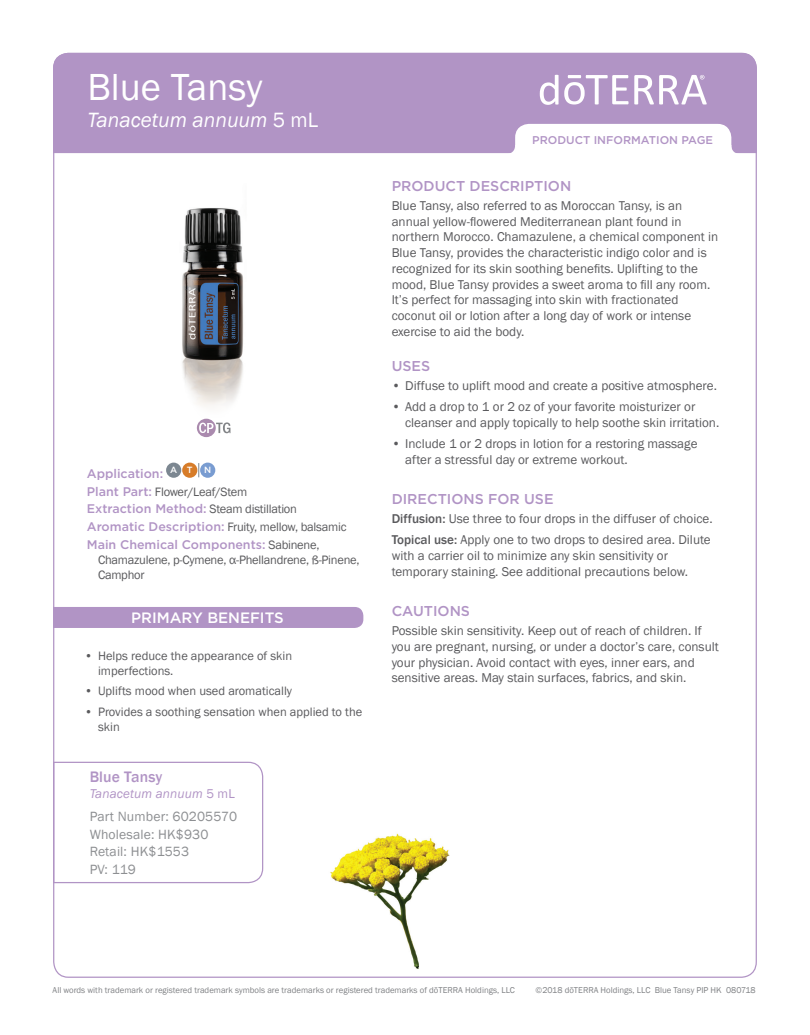
<style>
.page{position:relative;width:810px;height:1035px;background:#fff}
.page>*{position:absolute;margin:0;border:0;box-sizing:border-box;transform-origin:0 0}
.t1{font:38.75px "Franklin Gothic";color:#fff}
.t2{font:italic 21.25px "Franklin Gothic";color:#fff}
.t3{font:500 15.62px "Franklin Gothic";letter-spacing:.01em;color:#b194c5}
.t4{font:500 15px "Gotham";color:#fff}
.t5{font:500 14.25px "Gotham";color:#b194c5}
.t6{font:13.75px/17.5px "Franklin Gothic";letter-spacing:.01em;color:#8d8f92}
.t7{font:13.12px/15.8px "Franklin Gothic";color:#5a5a5d}
.t8{font:italic 13.12px "Franklin Gothic";letter-spacing:.01em;color:#b194c5}
.t9{font:12.5px/15px "Franklin Gothic";color:#5a5a5d}
.t10{font:12.5px/15px "Franklin Gothic";letter-spacing:-.02em;color:#5a5a5d}
.t11{font:500 12.5px "Gotham";color:#b194c5}
.t12{font:500 11.25px "Gotham";color:#b194c5}
.t13{font:500 9px "Gotham";color:#fff}
.t14{font:8.75px "Franklin Gothic";color:#808285}
.s1{font-style:normal}
.s2{font-family:"Gotham";font-weight:500;color:#b194c5}
.s3{font-family:"Franklin Gothic";font-weight:400;color:#5a5a5d}
.s4{font-weight:500}
</style>
<div class="page">
<div style="left:53px;top:53px;width:704px;height:100px;background:#b194c5"></div>
<svg style="left:540px;top:75px;width:167px;height:30px"></svg>
<svg style="left:507px;top:124px;width:233px;height:30px"></svg>
<svg style="left:197px;top:419px;width:33px;height:18px"></svg>
<img style="left:182px;top:208px;width:62px;height:211px">
<svg style="left:198px;top:463px;width:1px;height:14px"></svg>
<div style="left:166px;top:463px;width:15px;height:15px;background:#7c8791;border-radius:50%"></div>
<div style="left:182px;top:463px;width:15px;height:15px;background:#d77c29;border-radius:50%"></div>
<div style="left:200px;top:463px;width:15px;height:15px;background:#799cd1;border-radius:50%"></div>
<div style="left:53px;top:607px;width:310px;height:21px;background:#b194c5"></div>
<svg style="left:53px;top:761px;width:211px;height:123px"></svg>
<img style="left:330px;top:833px;width:120px;height:136px">
<h1 class="t1" style="left:87px;top:63px;width:176px">Blue Tansy</h1>
<h2 class="t2" style="left:87px;top:107px;width:232px">Tanacetum annuum <span class="s1">5 mL</span></h2>
<p class="t11" style="left:87px;top:465px;width:107px">Application: <sup>A</sup> <sup>T</sup></p>
<p class="t13" style="left:204px;top:464px;width:9px">N</p>
<p class="t10" style="left:87px;top:484px;width:162px"><span class="s2">Plant Part:</span> Flower/Leaf/Stem</p>
<p class="t11" style="left:87px;top:501px;width:212px">Extraction Method: <span class="s3">Steam distillation</span></p>
<p class="t10" style="left:87px;top:520px;width:261px"><span class="s2">Aromatic Description:</span> Fruity, mellow, balsamic</p>
<p class="t11" style="left:87px;top:537px;width:234px">Main Chemical Components: <span class="s3">Sabinene,</span></p>
<p class="t10" style="left:98px;top:553px;width:263px">Chamazulene, p-Cymene, α-Phellandrene, ß-Pinene,<br>Camphor</p>
<p class="t4" style="left:131px;top:608px;width:154px">PRIMARY BENEFITS</p>
<p class="t9" style="left:98px;top:648px;width:196px;text-indent:-14px">• Helps reduce the appearance of skin imperfections.</p>
<p class="t9" style="left:85px;top:684px;width:209px">• Uplifts mood when used aromatically</p>
<p class="t9" style="left:98px;top:705px;width:266px;text-indent:-14px">• Provides a soothing sensation when applied to the skin</p>
<p class="t3" style="left:90px;top:767px;width:74px">Blue Tansy</p>
<p class="t8" style="left:90px;top:786px;width:147px">Tanacetum annuum <span class="s1">5 mL</span></p>
<p class="t6" style="left:90px;top:808px;width:149px">Part Number: 60205570<br>Wholesale: HK$930<br>Retail: HK$1553<br>PV: 119</p>
<p class="t12" style="left:532px;top:133px;width:182px">PRODUCT INFORMATION PAGE</p>
<p class="t5" style="left:392px;top:177px;width:181px">PRODUCT DESCRIPTION</p>
<p class="t7" style="left:392px;top:198px;width:328px">Blue Tansy, also referred to as Moroccan Tansy, is an annual yellow-flowered Mediterranean plant found in northern Morocco. Chamazulene, a chemical component in Blue Tansy, provides the characteristic indigo color and is recognized for its skin soothing benefits. Uplifting to the mood, Blue Tansy provides a sweet aroma to fill any room.<br>It’s perfect for massaging into skin with fractionated coconut oil or lotion after a long day of work or intense exercise to aid the body.</p>
<p class="t5" style="left:392px;top:357px;width:40px">USES</p>
<p class="t7" style="left:392px;top:378px;width:327px">• Diffuse to uplift mood and create a positive atmosphere.</p>
<p class="t7" style="left:405px;top:399px;width:316px;text-indent:-14px">• Add a drop to 1 or 2 oz of your favorite moisturizer or cleanser and apply topically to help soothe skin irritation.</p>
<p class="t7" style="left:405px;top:436px;width:294px;text-indent:-14px">• Include 1 or 2 drops in lotion for a restoring massage after a stressful day or extreme workout.</p>
<p class="t5" style="left:392px;top:490px;width:163px">DIRECTIONS FOR USE</p>
<p class="t7" style="left:392px;top:508px;width:323px;line-height:21.4px"><span class="s4">Diffusion:</span> Use three to four drops in the diffuser of choice.<br><span class="s4">Topical use:</span> Apply one to two drops to desired area. Dilute</p>
<p class="t7" style="left:392px;top:548px;width:298px">with a carrier oil to minimize any skin sensitivity or temporary staining. See additional precautions below.</p>
<p class="t5" style="left:392px;top:602px;width:80px">CAUTIONS</p>
<p class="t7" style="left:392px;top:623px;width:329px">Possible skin sensitivity. Keep out of reach of children. If you are pregnant, nursing, or under a doctor’s care, consult your physician. Avoid contact with eyes, inner ears, and sensitive areas. May stain surfaces, fabrics, and skin.</p>
<p class="t14" style="left:53px;top:985px;width:464px">All words with trademark or registered trademark symbols are trademarks or registered trademarks of dōTERRA Holdings, LLC</p>
<p class="t14" style="left:536px;top:985px;width:222px">©2018 dōTERRA Holdings, LLC Blue Tansy PIP HK 080718</p>
</div>
